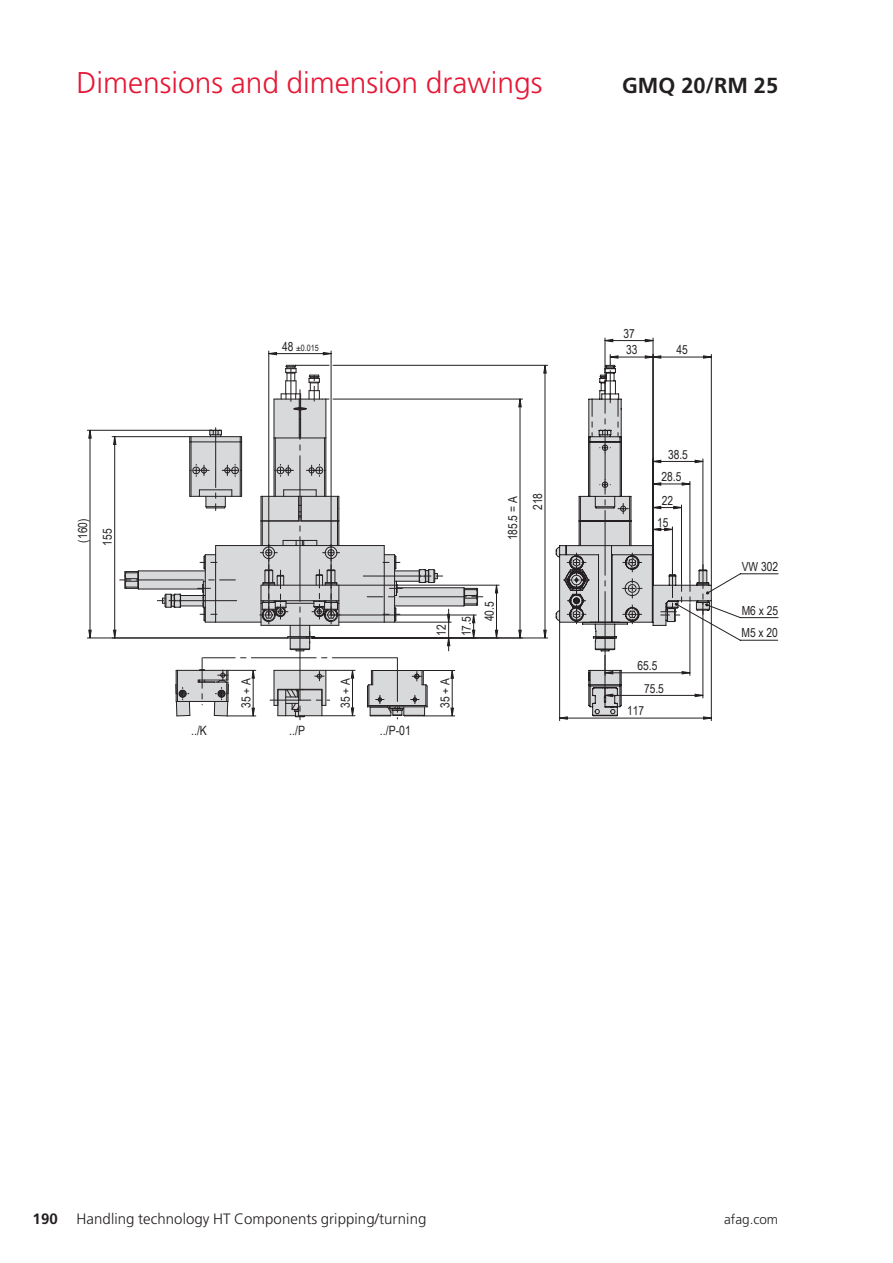
<style>
.page{position:relative;width:893px;height:1263px;background:#fff}
.page>*{position:absolute;margin:0;border:0;box-sizing:border-box;transform-origin:0 0}
.t1{font:300 30px "Frutiger LT Pro";color:#e51836}
.t2{font:700 21.75px "Frutiger LT Pro";color:#231f20}
.t3{font:300 15px "Frutiger LT Pro";letter-spacing:.005em;color:#231f20}
.t4{font:300 13.5px "Frutiger LT Pro";color:#231f20}
.t5{font:12.75px "Arial Narrow";color:#231f20}
.t6{font:12.45px/25px "Arial Narrow";color:#231f20}
.t7{font:8.7px "Arial Narrow";color:#231f20}
.s1{font-size:12.45px}
.s2{font-weight:700}
</style>
<div class="page">
<svg style="left:543px;top:364px;width:4px;height:10px"></svg>
<svg style="left:543px;top:629px;width:4px;height:9px"></svg>
<svg style="left:88px;top:429px;width:4px;height:10px"></svg>
<svg style="left:88px;top:629px;width:4px;height:9px"></svg>
<svg style="left:113px;top:398px;width:409px;height:240px"></svg>
<svg style="left:269px;top:352px;width:62px;height:4px"></svg>
<hr style="left:559px;top:622px;width:1px;height:99px;background:#231f20">
<hr style="left:711px;top:601px;width:1px;height:120px;background:#231f20">
<hr style="left:339px;top:585px;width:160px;height:1px;background:#231f20">
<hr style="left:496px;top:585px;width:1px;height:53px;background:#231f20">
<hr style="left:545px;top:365px;width:1px;height:273px;background:#231f20">
<hr style="left:333px;top:365px;width:215px;height:1px;background:#231f20">
<hr style="left:312px;top:638px;width:236px;height:1px;background:#231f20">
<hr style="left:90px;top:430px;width:1px;height:208px;background:#231f20">
<hr style="left:87px;top:430px;width:124px;height:1px;background:#231f20">
<hr style="left:87px;top:638px;width:201px;height:1px;background:#231f20">
<hr style="left:112px;top:436px;width:78px;height:1px;background:#231f20">
<hr style="left:114px;top:437px;width:1px;height:201px;background:#231f20">
<hr style="left:333px;top:399px;width:190px;height:1px;background:#231f20">
<hr style="left:520px;top:399px;width:1px;height:239px;background:#231f20">
<hr style="left:268px;top:351px;width:1px;height:264px;background:#231f20">
<hr style="left:331px;top:351px;width:1px;height:264px;background:#231f20">
<hr style="left:269px;top:353px;width:62px;height:1px;background:#231f20">
<svg style="left:120px;top:363px;width:363px;height:357px"></svg>
<svg style="left:556px;top:338px;width:222px;height:382px"></svg>
<h1 class="t1" style="left:77px;top:65px;width:467px">Dimensions and dimension drawings</h1>
<h2 class="t2" style="left:622px;top:72px;width:157px">GMQ 20/RM 25</h2>
<p class="t6" style="left:70px;top:543px;width:25px;rotate:-90deg">(160)</p>
<p class="t6" style="left:95px;top:546px;width:19px;rotate:-90deg">155</p>
<p class="t7" style="left:282px;top:341px;width:38px"><span class="s1">48</span> ±0.015</p>
<p class="t6" style="left:500px;top:540px;width:49px;text-align:right;rotate:-90deg">185.5 = A<br>218</p>
<p class="t6" style="left:429px;top:636px;width:21px;rotate:-90deg">12<br>17.5</p>
<p class="t6" style="left:476px;top:621px;width:21px;rotate:-90deg">40.5</p>
<p class="t6" style="left:233px;top:708px;width:31px;rotate:-90deg">35 + A</p>
<p class="t6" style="left:332px;top:708px;width:31px;rotate:-90deg">35 + A</p>
<p class="t6" style="left:432px;top:708px;width:31px;rotate:-90deg">35 + A</p>
<p class="t5" style="left:191px;top:721px;width:17px">../K</p>
<p class="t5" style="left:289px;top:721px;width:17px">../P</p>
<p class="t5" style="left:380px;top:721px;width:32px">../P-01</p>
<p class="t6" style="left:623px;top:320px;width:13px">37</p>
<p class="t6" style="left:626px;top:337px;width:13px">33</p>
<p class="t6" style="left:677px;top:337px;width:13px">45</p>
<p class="t6" style="left:668px;top:441px;width:21px">38.5</p>
<p class="t6" style="left:662px;top:464px;width:21px">28.5</p>
<p class="t6" style="left:662px;top:487px;width:13px">22</p>
<p class="t6" style="left:657px;top:509px;width:13px">15</p>
<p class="t6" style="left:638px;top:652px;width:21px">65.5</p>
<p class="t6" style="left:627px;top:676px;width:38px;line-height:22.6px;text-indent:17px">75.5<br>117</p>
<p class="t6" style="left:742px;top:553px;width:38px">VW 302</p>
<p class="t6" style="left:741px;top:598px;width:38px;line-height:22.6px">M6 x 25<br>M5 x 20</p>
<p class="t3" style="left:33px;top:1210px;width:395px"><span class="s2">190</span> Handling technology HT Components gripping/turning</p>
<p class="t4" style="left:724px;top:1211px;width:55px">afag.com</p>
</div>
